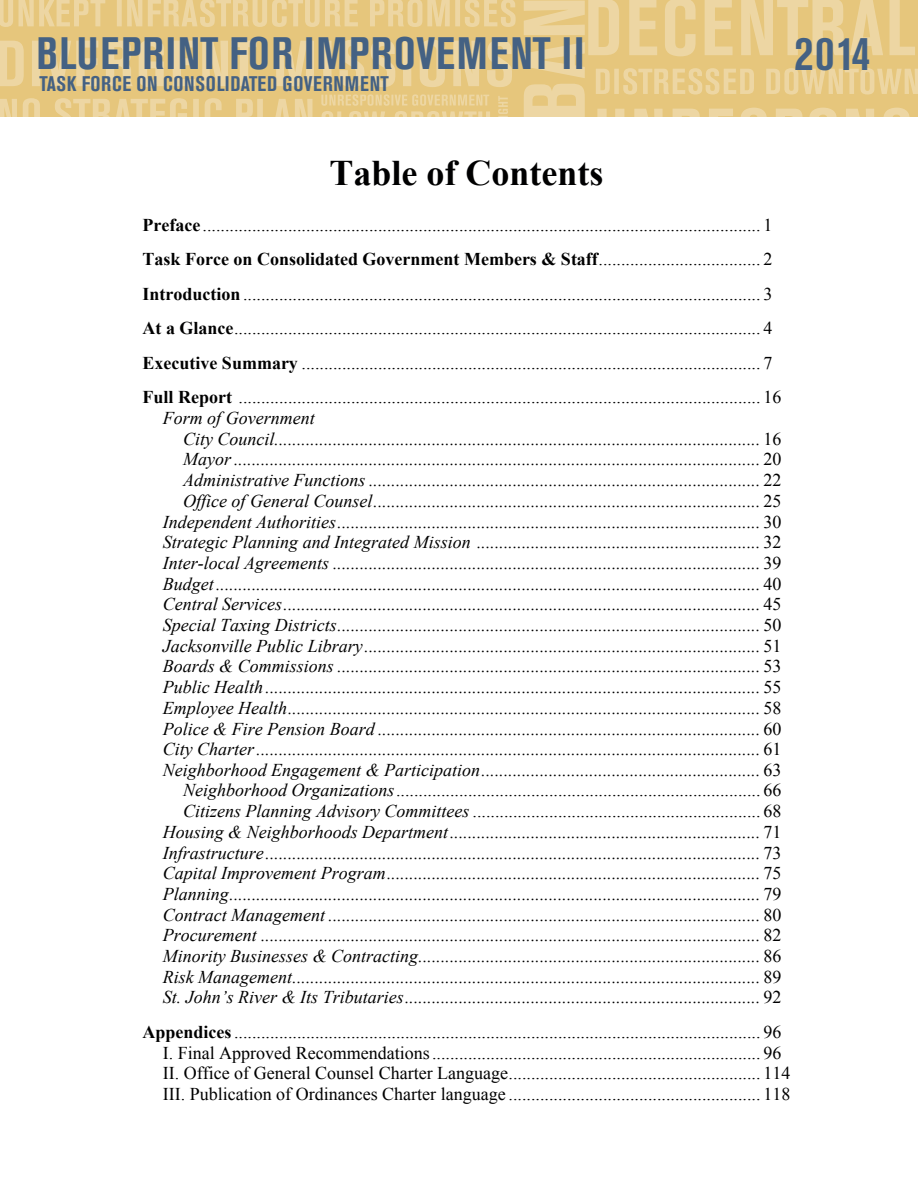
<style>
.page{position:relative;width:918px;height:1188px;background:#fff}
.page>*{position:absolute;margin:0;border:0;box-sizing:border-box;transform-origin:0 0}
.t1{font:700 condensed 47.7px "Akzidenz Grotesk BE";color:#446183}
.t2{font:700 condensed 45px "Akzidenz Grotesk BE";letter-spacing:.035em;color:#446183}
.t3{font:700 36px "Times New Roman";color:#000001}
.t4{font:700 condensed 21px "Akzidenz Grotesk BE";letter-spacing:.035em;color:#446183}
.t5{font:italic 18px "Times New Roman";color:#000001}
.t6{font:18px/34.5px "Times New Roman";color:#000001}
.s1{font-weight:700}
.s2{font-style:normal}
.s3{font-style:italic}
</style>
<div class="page">
<svg style="left:0;top:40px;width:512px;height:47px;background:#e9ce8f"></svg>
<svg style="left:0;top:98px;width:313px;height:19px;background:#e9cd8e"></svg>
<svg style="left:0;top:0;width:516px;height:27px;background:#e9ce8f"></svg>
<svg style="left:498px;top:96px;width:10px;height:21px"></svg>
<svg style="left:522px;top:0;width:396px;height:117px;background:#e9cd8d"></svg>
<svg style="left:321px;top:94px;width:169px;height:23px;background:#e8cc8a"></svg>
<h2 class="t2" style="left:37px;top:28px;width:549px">BLUEPRINT FOR IMPROVEMENT II</h2>
<h1 class="t1" style="left:795px;top:26px;width:77px">2014</h1>
<p class="t4" style="left:39px;top:72px;width:351px">TASK FORCE ON CONSOLIDATED GOVERNMENT</p>
<h3 class="t3" style="left:330px;top:148px;width:275px">Table of Contents</h3>
<p class="t6" style="left:143px;top:207px;width:640px"><span class="s1">Preface</span> ............................................................................................................................ 1<br><span class="s1">Task Force on Consolidated Government Members &amp; Staff</span>.................................... 2<br><span class="s1">Introduction</span> ................................................................................................................... 3<br><span class="s1">At a Glance</span>..................................................................................................................... 4<br><span class="s1">Executive Summary</span> ...................................................................................................... 7<br><span class="s1">Full Report</span> .................................................................................................................... 16</p>
<p class="t5" style="left:163px;top:405px;width:153px">Form of Government</p>
<p class="t5" style="left:183px;top:426px;width:600px">City Council............................................................................................................ <span class="s2">16</span></p>
<p class="t5" style="left:183px;top:447px;width:600px">Mayor ..................................................................................................................... <span class="s2">20</span></p>
<p class="t5" style="left:183px;top:468px;width:600px">Administrative Functions ....................................................................................... <span class="s2">22</span></p>
<p class="t5" style="left:183px;top:488px;width:600px">Office of General Counsel...................................................................................... <span class="s2">25</span></p>
<p class="t5" style="left:163px;top:509px;width:620px">Independent Authorities.............................................................................................. <span class="s2">30</span></p>
<p class="t5" style="left:163px;top:530px;width:620px">Strategic Planning and Integrated Mission ............................................................... <span class="s2">32</span></p>
<p class="t5" style="left:163px;top:551px;width:620px">Inter-local Agreements ............................................................................................... <span class="s2">39</span></p>
<p class="t5" style="left:163px;top:571px;width:620px">Budget......................................................................................................................... <span class="s2">40</span></p>
<p class="t5" style="left:163px;top:592px;width:620px">Central Services.......................................................................................................... <span class="s2">45</span></p>
<p class="t5" style="left:163px;top:612px;width:620px">Special Taxing Districts.............................................................................................. <span class="s2">50</span></p>
<p class="t5" style="left:163px;top:633px;width:620px">Jacksonville Public Library........................................................................................ <span class="s2">51</span></p>
<p class="t5" style="left:163px;top:654px;width:620px">Boards &amp; Commissions .............................................................................................. <span class="s2">53</span></p>
<p class="t5" style="left:163px;top:675px;width:620px">Public Health .............................................................................................................. <span class="s2">55</span></p>
<p class="t5" style="left:163px;top:695px;width:620px">Employee Health......................................................................................................... <span class="s2">58</span></p>
<p class="t5" style="left:163px;top:716px;width:620px">Police &amp; Fire Pension Board ..................................................................................... <span class="s2">60</span></p>
<p class="t5" style="left:163px;top:737px;width:620px">City Charter................................................................................................................ <span class="s2">61</span></p>
<p class="t5" style="left:163px;top:758px;width:620px">Neighborhood Engagement &amp; Participation.............................................................. <span class="s2">63</span></p>
<p class="t6" style="left:183px;top:773px;width:600px"><span class="s3">Neighborhood Organizations</span>................................................................................. 66</p>
<p class="t6" style="left:183px;top:794px;width:600px"><span class="s3">Citizens Planning Advisory Committees</span> ................................................................ 68</p>
<p class="t5" style="left:163px;top:819px;width:620px">Housing &amp; Neighborhoods Department..................................................................... <span class="s2">71</span></p>
<p class="t5" style="left:163px;top:840px;width:620px">Infrastructure.............................................................................................................. <span class="s2">73</span></p>
<p class="t5" style="left:163px;top:861px;width:620px">Capital Improvement Program................................................................................... <span class="s2">75</span></p>
<p class="t5" style="left:163px;top:881px;width:620px">Planning...................................................................................................................... <span class="s2">79</span></p>
<p class="t5" style="left:163px;top:902px;width:620px">Contract Management ................................................................................................ <span class="s2">80</span></p>
<p class="t5" style="left:163px;top:923px;width:620px">Procurement ............................................................................................................... <span class="s2">82</span></p>
<p class="t5" style="left:163px;top:944px;width:620px">Minority Businesses &amp; Contracting............................................................................ <span class="s2">86</span></p>
<p class="t5" style="left:163px;top:964px;width:620px">Risk Management........................................................................................................ <span class="s2">89</span></p>
<p class="t5" style="left:163px;top:985px;width:620px">St. John’s River &amp; Its Tributaries............................................................................... <span class="s2">92</span></p>
<p class="t6" style="left:163px;top:1021px;width:629px;line-height:20.7px;text-indent:-20px"><span class="s1">Appendices</span>..................................................................................................................... 96<br>I. Final Approved Recommendations......................................................................... 96<br>II. Office of General Counsel Charter Language........................................................ 114<br>III. Publication of Ordinances Charter language ........................................................ 118</p>
</div>
